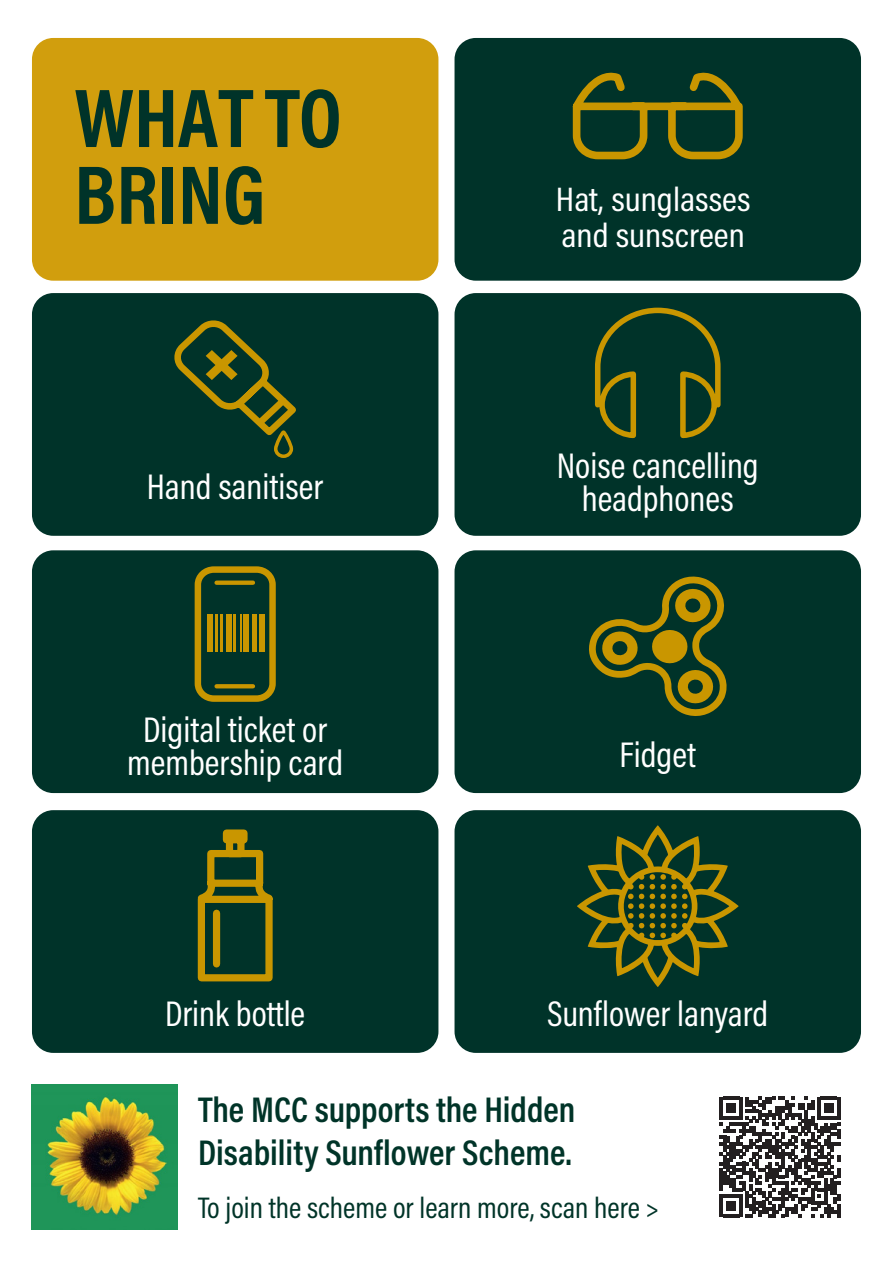
<style>
.page{position:relative;width:893px;height:1276px;background:#fff}
.page>*{position:absolute;margin:0;border:0;box-sizing:border-box;transform-origin:0 0}
.t1{font:700 84px/76.8px "Acumin Pro Cond";color:#003329}
.t2{font:36px/33px "Acumin Pro Cond";color:#fff;text-align:center}
.t3{font:600 36px/43.2px "Acumin Pro Cond";color:#003428}
.t4{font:34.2px/36px "Acumin Pro Cond";color:#fff;scale:1.06 1}
.t5{font:30px "Acumin Pro Cond";color:#003428}
</style>
<div class="page">
<div style="left:32px;top:38px;width:406px;height:243px;background:#d19e0d;border-radius:21px"></div>
<div style="left:32px;top:293px;width:406px;height:243px;background:#003329;border-radius:21px"></div>
<div style="left:32px;top:550px;width:406px;height:243px;background:#003329;border-radius:21px"></div>
<div style="left:32px;top:810px;width:406px;height:243px;background:#003329;border-radius:21px"></div>
<div style="left:454px;top:38px;width:407px;height:243px;background:#003329;border-radius:21px"></div>
<div style="left:454px;top:293px;width:407px;height:243px;background:#003329;border-radius:21px"></div>
<div style="left:454px;top:550px;width:407px;height:243px;background:#003329;border-radius:21px"></div>
<div style="left:454px;top:810px;width:407px;height:243px;background:#003329;border-radius:21px"></div>
<div style="left:195px;top:566px;width:81px;height:136px;border:6px solid #c99600;border-radius:15px"></div>
<div style="left:217px;top:580px;width:36px;height:5px;background:#c99600"></div>
<svg style="left:217px;top:684px;width:36px;height:4px"></svg>
<div style="left:207px;top:614px;width:5px;height:37px;background:#c99600"></div>
<hr style="left:215px;top:614px;width:3px;height:37px;background:#c99600">
<hr style="left:220px;top:614px;width:3px;height:37px;background:#c99600">
<hr style="left:233px;top:614px;width:2px;height:37px;background:#c99600">
<hr style="left:252px;top:614px;width:3px;height:37px;background:#c99600">
<hr style="left:240px;top:614px;width:1px;height:37px;background:#c99600">
<hr style="left:256px;top:614px;width:1px;height:37px;background:#c99600">
<div style="left:226px;top:614px;width:5px;height:37px;background:#c99600"></div>
<div style="left:243px;top:614px;width:5px;height:37px;background:#c99600"></div>
<div style="left:259px;top:614px;width:5px;height:37px;background:#c99600"></div>
<div style="left:274px;top:430px;width:19px;height:28px;border:4px solid #c99600;border-radius:8px"></div>
<svg style="left:174px;top:320px;width:122px;height:121px"></svg>
<svg style="left:595px;top:307px;width:126px;height:132px"></svg>
<svg style="left:572px;top:72px;width:171px;height:88px"></svg>
<svg style="left:197px;top:829px;width:76px;height:153px"></svg>
<img style="left:32px;top:1084px;width:146px;height:145px">
<svg style="left:720px;top:1096px;width:120px;height:121px"></svg>
<svg style="left:589px;top:576px;width:138px;height:140px"></svg>
<svg style="left:577px;top:825px;width:162px;height:162px"></svg>
<h1 class="t1" style="left:74px;top:77px;width:269px">WHAT TO<br>BRING</h1>
<p class="t2" style="left:147px;top:469px;width:178px">Hand sanitiser</p>
<p class="t2" style="left:127px;top:713px;width:217px">Digital ticket or membership card</p>
<p class="t4" style="left:556px;top:181px;width:185px">Hat, sunglasses and sunscreen</p>
<p class="t2" style="left:557px;top:448px;width:203px">Noise cancelling</p>
<p class="t2" style="left:582px;top:481px;width:153px">headphones</p>
<p class="t2" style="left:619px;top:737px;width:78px">Fidget</p>
<p class="t2" style="left:165px;top:996px;width:142px">Drink bottle</p>
<p class="t2" style="left:547px;top:996px;width:223px">Sunflower lanyard</p>
<p class="t3" style="left:198px;top:1087px;width:379px">The MCC supports the Hidden<br>Disability Sunflower Scheme.</p>
<p class="t5" style="left:198px;top:1188px;width:462px">To join the scheme or learn more, scan here &gt;</p>
</div>
